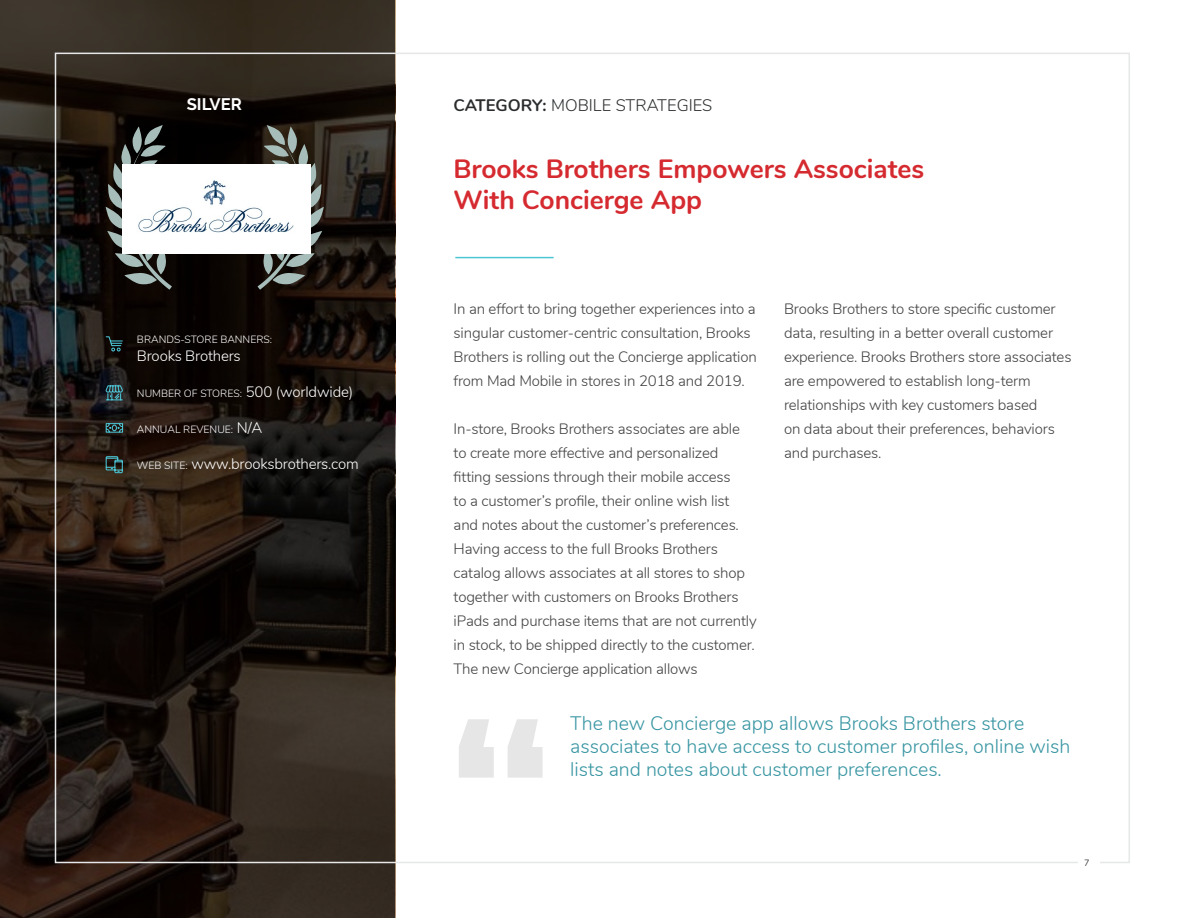
<style>
.page{position:relative;width:1188px;height:918px;background:#fff}
.page>*{position:absolute;margin:0;border:0;box-sizing:border-box;transform-origin:0 0}
.t1{font:700 26.4px/31.7px "Nunito";color:#d52a2f}
.t2{font:300 19.5px/23.4px "Nunito";color:#3795a2}
.t3{font:300 16.65px "Nunito";color:#2a2c2e}
.t4{font:700 16.65px "Raleway";color:#fff}
.t5{font:300 15px/24px "Nunito";letter-spacing:-.01em;color:#414042}
.t6{font:300 15px "Nunito";letter-spacing:-.01em;color:#fff}
.t7{font:300 10.5px "Nunito";color:#fff}
.t8{font:300 9px "Nunito";color:#000}
.s1{font-weight:700}
.s2{font-size:15px}
.s3{font-size:10.5px}
</style>
<div class="page">
<svg style="left:0;top:0;width:395px;height:918px;background:#221a15"></svg>
<hr style="left:455px;top:257px;width:99px;height:1px;background:#4bc4d4">
<svg style="left:105px;top:336px;width:18px;height:16px"></svg>
<svg style="left:105px;top:384px;width:18px;height:17px"></svg>
<svg style="left:105px;top:423px;width:19px;height:10px"></svg>
<svg style="left:105px;top:456px;width:18px;height:18px"></svg>
<svg style="left:106px;top:125px;width:66px;height:165px;background:#414541"></svg>
<svg style="left:258px;top:125px;width:66px;height:165px;background:#50514b"></svg>
<svg style="left:459px;top:719px;width:84px;height:59px"></svg>
<img style="left:122px;top:165px;width:188px;height:88px">
<p class="t4" style="left:187px;top:94px;width:57px">SILVER</p>
<p class="t3" style="left:454px;top:93px;width:260px"><span class="s1">CATEGORY:</span> MOBILE STRATEGIES</p>
<h1 class="t1" style="left:454px;top:151px;width:472px">Brooks Brothers Empowers Associates<br>With Concierge App</h1>
<p class="t7" style="left:137px;top:332px;width:137px">BRANDS-STORE BANNERS:</p>
<p class="t6" style="left:137px;top:345px;width:105px">Brooks Brothers</p>
<p class="t7" style="left:137px;top:386px;width:218px">NUMBER OF STORES: <span class="s2">500 (worldwide)</span></p>
<p class="t7" style="left:137px;top:422px;width:127px">ANNUAL REVENUE: <span class="s2">N/A</span></p>
<p class="t6" style="left:137px;top:453px;width:223px"><span class="s3">WEB SITE:</span> www.brooksbrothers.com</p>
<p class="t5" style="left:454px;top:296px;width:305px">In an effort to bring together experiences into a singular customer-centric consultation, Brooks Brothers is rolling out the Concierge application from Mad Mobile in stores in 2018 and 2019.</p>
<p class="t5" style="left:454px;top:416px;width:305px">In-store, Brooks Brothers associates are able<br>to create more effective and personalized fitting sessions through their mobile access<br>to a customer’s profile, their online wish list and notes about the customer’s preferences.<br>Having access to the full Brooks Brothers catalog allows associates at all stores to shop together with customers on Brooks Brothers iPads and purchase items that are not currently in stock, to be shipped directly to the customer.<br>The new Concierge application allows</p>
<p class="t5" style="left:784px;top:296px;width:289px">Brooks Brothers to store specific customer data, resulting in a better overall customer experience. Brooks Brothers store associates are empowered to establish long-term relationships with key customers based<br>on data about their preferences, behaviors and purchases.</p>
<h2 class="t2" style="left:570px;top:710px;width:502px">The new Concierge app allows Brooks Brothers store associates to have access to customer profiles, online wish lists and notes about customer preferences.</h2>
<p class="t8" style="left:1084px;top:856px;width:7px">7</p>
</div>
